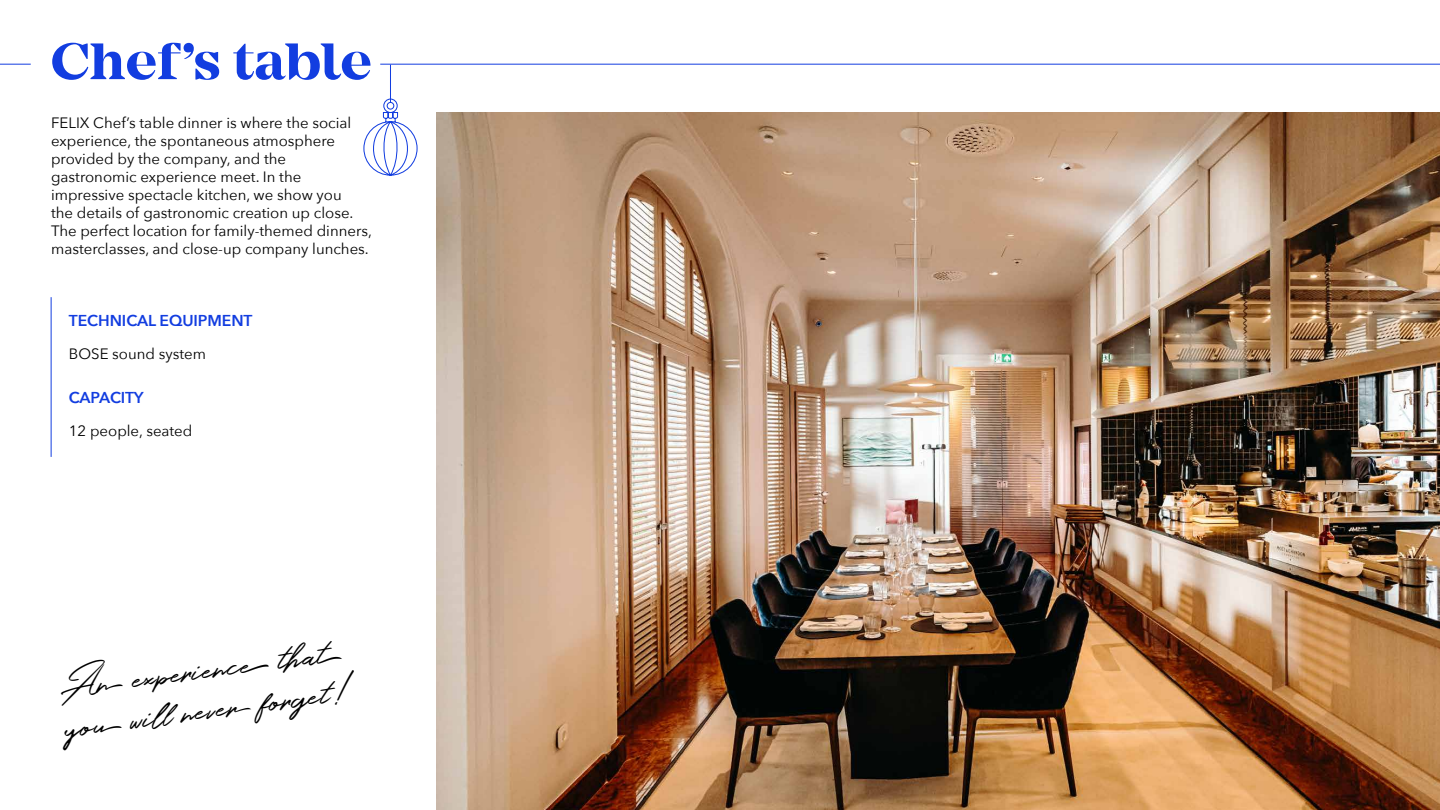
<style>
.page{position:relative;width:1440px;height:810px;background:#fff}
.page>*{position:absolute;margin:0;border:0;box-sizing:border-box;transform-origin:0 0}
.t1{font:700 53.25px "Mirador";color:#123de0}
.t2{font:40.5px/40.2px "Holland";color:#000}
.t3{font:600 15.75px "Avenir Next";letter-spacing:-.005em;color:#123de0}
.t4{font:15px/18px "Avenir Next";color:#000}
</style>
<div class="page">
<img style="left:436px;top:113px;width:1004px;height:697px">
<hr style="left:380px;top:64px;width:1060px;height:1px;background:#123de0">
<hr style="left:0;top:64px;width:31px;height:1px;background:#123de0">
<hr style="left:51px;top:297px;width:1px;height:160px;background:#123de0">
<svg style="left:363px;top:64px;width:55px;height:112px"></svg>
<h1 class="t1" style="left:51px;top:30px;width:323px">Chef’s table</h1>
<p class="t4" style="left:51px;top:113px;width:322px">FELIX Chef’s table dinner is where the social experience, the spontaneous atmosphere provided by the company, and the gastronomic experience meet. In the impressive spectacle kitchen, we show you<br>the details of gastronomic creation up close.<br>The perfect location for family-themed dinners, masterclasses, and close-up company lunches.</p>
<p class="t3" style="left:69px;top:307px;width:185px">TECHNICAL EQUIPMENT</p>
<p class="t4" style="left:69px;top:345px;width:139px">BOSE sound system</p>
<p class="t3" style="left:69px;top:384px;width:76px">CAPACITY</p>
<p class="t4" style="left:69px;top:421px;width:125px">12 people, seated</p>
<h2 class="t2" style="left:57px;top:666px;width:286px;rotate:-7deg">An experience that you will never forget!</h2>
</div>
